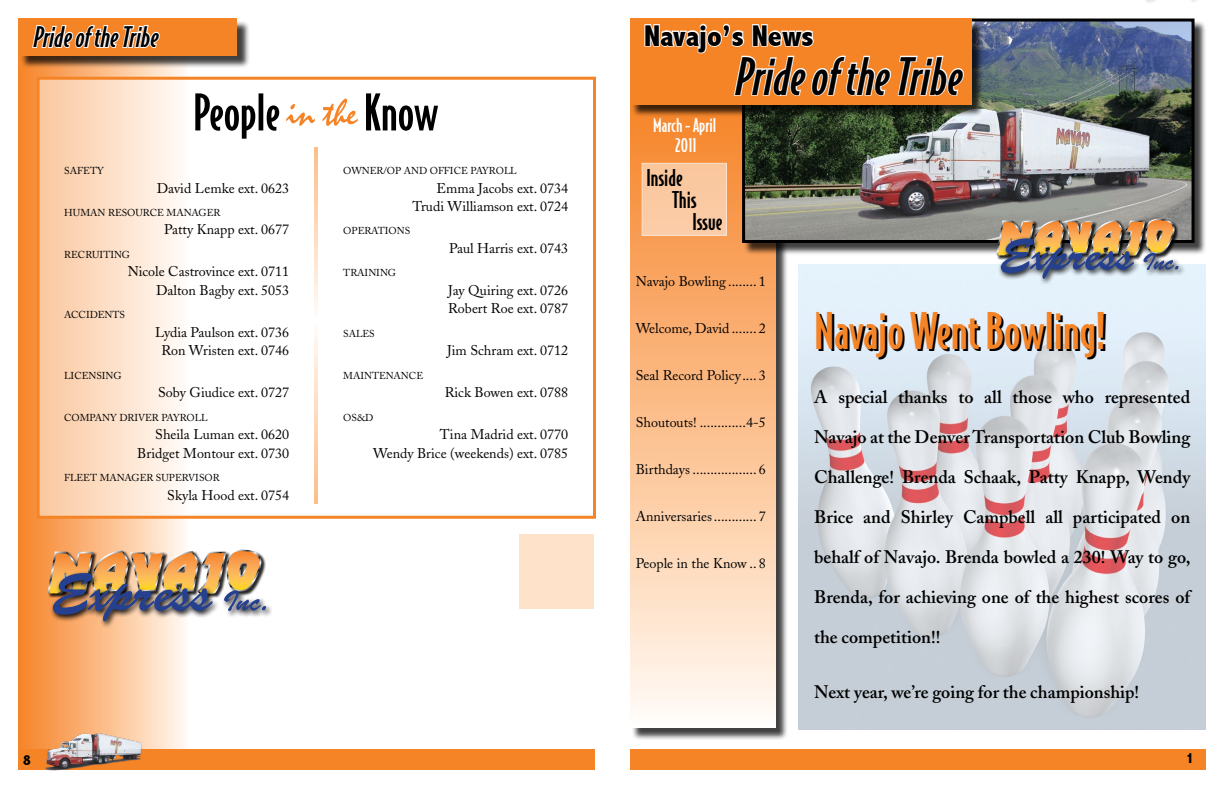
<style>
.page{position:relative;width:1224px;height:792px;background:#fff}
.page>*{position:absolute;margin:0;border:0;box-sizing:border-box;transform-origin:0 0}
.t1{font:italic 500 49px "Bodega Sans";color:#000}
.t2{font:500 48px "Bodega Sans";color:#000}
.t3{font:800 condensed 30px "Abadi";color:#000}
.t4{font:italic 500 27px "Bodega Sans";color:#000}
.t5{font:500 22px "Bodega Sans";color:#000}
.t6{font:600 18px "Adobe Caslon";color:#000}
.t7{font:500 18px/20px "Bodega Sans";color:#fff;text-align:center}
.t8{font:800 condensed 15px "Abadi";color:#000}
.t9{font:14px/18.5px "Adobe Caslon";color:#000;text-align:right}
.t10{font:10px "Adobe Caslon";letter-spacing:.175em;color:#000}
.t11{font:10px "Adobe Caslon";letter-spacing:.24em;color:#000}
.t12{font:10px "Adobe Caslon";letter-spacing:.225em;color:#000}
.t13{font:10px "Adobe Caslon";letter-spacing:.105em;color:#000}
</style>
<div class="page">
<img style="left:798px;top:265px;width:408px;height:464px">
<div style="left:630px;top:749px;width:576px;height:21px;background:#f58427"></div>
<div style="left:632px;top:103px;width:156px;height:637px;background:#000;opacity:.75"></div>
<div style="left:630px;top:101px;width:146px;height:627px;background:linear-gradient(to bottom,#f68225,#fffbf5)"></div>
<div style="left:642px;top:163px;width:84px;height:72px;background:#fac9a2"></div>
<div style="left:641px;top:163px;width:86px;height:73px;border:1px solid #fff"></div>
<div style="left:18px;top:41px;width:172px;height:729px;background:linear-gradient(to right,#f68225,#fffaf3)"></div>
<div style="left:19px;top:749px;width:575px;height:21px;background:#f58427"></div>
<img style="left:42px;top:731px;width:106px;height:40px">
<div style="left:20px;top:20px;width:230px;height:49px;background:#000;opacity:.75"></div>
<div style="left:18px;top:18px;width:220px;height:38px;background:#f58427"></div>
<svg style="left:32px;top:24px;width:128px;height:24px"></svg>
<svg style="left:41px;top:81px;width:305px;height:434px"></svg>
<div style="left:37px;top:77px;width:559px;height:442px;border:3px solid #f58427"></div>
<div style="left:50px;top:570px;width:223px;height:59px;background:#000;opacity:.95"></div>
<img style="left:48px;top:550px;width:218px;height:72px">
<div style="left:520px;top:534px;width:74px;height:75px;background:#fee2ca"></div>
<div style="left:744px;top:20px;width:463px;height:235px;background:#000;opacity:.75"></div>
<img style="left:746px;top:23px;width:445px;height:216px">
<div style="left:742px;top:19px;width:453px;height:224px;border:3px solid #000"></div>
<div style="left:632px;top:20px;width:352px;height:98px;background:#000;opacity:.75"></div>
<div style="left:630px;top:18px;width:342px;height:87px;background:#f58427"></div>
<svg style="left:644px;top:23px;width:320px;height:73px"></svg>
<div style="left:998px;top:235px;width:187px;height:51px;background:#000;opacity:.95"></div>
<img style="left:997px;top:219px;width:182px;height:60px">
<svg style="left:366px;top:93px;width:72px;height:38px"></svg>
<svg style="left:286px;top:99px;width:72px;height:27px"></svg>
<svg style="left:195px;top:93px;width:84px;height:46px"></svg>
<svg style="left:315px;top:148px;width:3px;height:356px"></svg>
<h3 class="t4" style="left:32px;top:21px;width:133px">PrideoftheTribe</h3>
<h3 class="t3" style="left:644px;top:18px;width:171px">Navajo’s News</h3>
<h1 class="t1" style="left:733px;top:47px;width:240px">PrideoftheTribe</h1>
<p class="t7" style="left:653px;top:115px;width:64px">March - April<br>2011</p>
<p class="t10" style="left:64px;top:165px;width:39px">Safety</p>
<p class="t9" style="left:157px;top:179px;width:134px">David Lemke ext. 0623</p>
<p class="t11" style="left:64px;top:207px;width:121px">human resource mana</p>
<p class="t10" style="left:199px;top:207px;width:20px">ger</p>
<p class="t9" style="left:164px;top:221px;width:127px">Patty Knapp ext. 0677</p>
<p class="t10" style="left:64px;top:249px;width:66px">REC RUITING</p>
<p class="t9" style="left:128px;top:263px;width:163px">Nicole Castrovince ext. 0711<br>Dalton Bagby ext. 5053</p>
<p class="t10" style="left:64px;top:309px;width:60px">Accid ents</p>
<p class="t9" style="left:155px;top:323px;width:136px;text-align:center">Lydia Paulson ext. 0736<br>Ron Wristen ext. 0746</p>
<p class="t10" style="left:64px;top:370px;width:32px">Licensin</p>
<p class="t10" style="left:114px;top:370px;width:10px">g</p>
<p class="t9" style="left:158px;top:383px;width:133px">Soby Giudice ext. 0727</p>
<p class="t10" style="left:64px;top:411px;width:33px">Compan</p>
<p class="t12" style="left:110px;top:411px;width:92px">y Dri ver Payroll</p>
<p class="t9" style="left:137px;top:425px;width:154px">Sheila Luman ext. 0620<br>Bridget Montour ext. 0730</p>
<p class="t10" style="left:64px;top:472px;width:45px">Fleet Mana</p>
<p class="t10" style="left:132px;top:472px;width:86px">ger Supervis or</p>
<p class="t9" style="left:167px;top:486px;width:124px">Skyla Hood ext. 0754</p>
<p class="t10" style="left:343px;top:165px;width:10px">Own</p>
<p class="t10" style="left:370px;top:165px;width:43px">er/Op and</p>
<p class="t13" style="left:430px;top:165px;width:82px">Office Payroll</p>
<p class="t9" style="left:412px;top:179px;width:157px">Emma Jacobs ext. 0734<br>Trudi Williamson ext. 0724</p>
<p class="t10" style="left:343px;top:225px;width:61px">Operations</p>
<p class="t9" style="left:449px;top:239px;width:121px">Paul Harris ext. 0743</p>
<p class="t10" style="left:343px;top:267px;width:8px">Trainin</p>
<p class="t10" style="left:388px;top:267px;width:10px">g</p>
<p class="t9" style="left:448px;top:281px;width:122px;text-align:left">Jay Quiring ext. 0726<br>Robert Roe ext. 0787</p>
<p class="t10" style="left:343px;top:328px;width:31px">Sales</p>
<p class="t9" style="left:447px;top:342px;width:123px">Jim Schram ext. 0712</p>
<p class="t10" style="left:343px;top:370px;width:9px">Main</p>
<p class="t10" style="left:372px;top:370px;width:23px">tenan</p>
<p class="t10" style="left:409px;top:370px;width:16px">ce</p>
<p class="t9" style="left:445px;top:383px;width:125px">Rick Bowen ext. 0788</p>
<p class="t10" style="left:343px;top:411px;width:32px">OS&amp;D</p>
<p class="t9" style="left:373px;top:425px;width:197px">Tina Madrid ext. 0770<br>Wendy Brice (weekends) ext. 0785</p>
<h3 class="t5" style="left:646px;top:164px;width:38px">Inside</h3>
<h3 class="t5" style="left:672px;top:186px;width:26px">This</h3>
<h3 class="t5" style="left:692px;top:208px;width:32px">Issue</h3>
<p class="t9" style="left:636px;top:273px;width:132px">Navajo Bowling ........ 1</p>
<p class="t9" style="left:636px;top:319px;width:132px">Welcome, David ....... 2</p>
<p class="t9" style="left:636px;top:366px;width:132px">Seal Record Policy .... 3</p>
<p class="t9" style="left:636px;top:413px;width:132px">Shoutouts! .............4-5</p>
<p class="t9" style="left:636px;top:460px;width:132px">Birthdays .................. 6</p>
<p class="t9" style="left:636px;top:507px;width:132px">Anniversaries............ 7</p>
<p class="t9" style="left:636px;top:554px;width:132px">People in the Know .. 8</p>
<h2 class="t2" style="left:816px;top:304px;width:293px">Navajo Went Bowling!</h2>
<p class="t6" style="left:814px;top:387px;width:378px">A special thanks to all those who represented</p>
<p class="t6" style="left:814px;top:427px;width:378px">Navajo at the Denver Transportation Club Bowling</p>
<p class="t6" style="left:814px;top:467px;width:378px">Challenge! Brenda Schaak, Patty Knapp, Wendy</p>
<p class="t6" style="left:814px;top:507px;width:378px">Brice and Shirley Campbell all participated on</p>
<p class="t6" style="left:814px;top:547px;width:378px">behalf of Navajo. Brenda bowled a 230! Way to go,</p>
<p class="t6" style="left:814px;top:587px;width:378px">Brenda, for achieving one of the highest scores of</p>
<p class="t6" style="left:814px;top:627px;width:128px">the competition!!</p>
<p class="t6" style="left:814px;top:681px;width:326px">Next year, we’re going for the championship!</p>
<p class="t8" style="left:23px;top:751px;width:9px">8</p>
<p class="t8" style="left:1186px;top:750px;width:9px">1</p>
</div>
